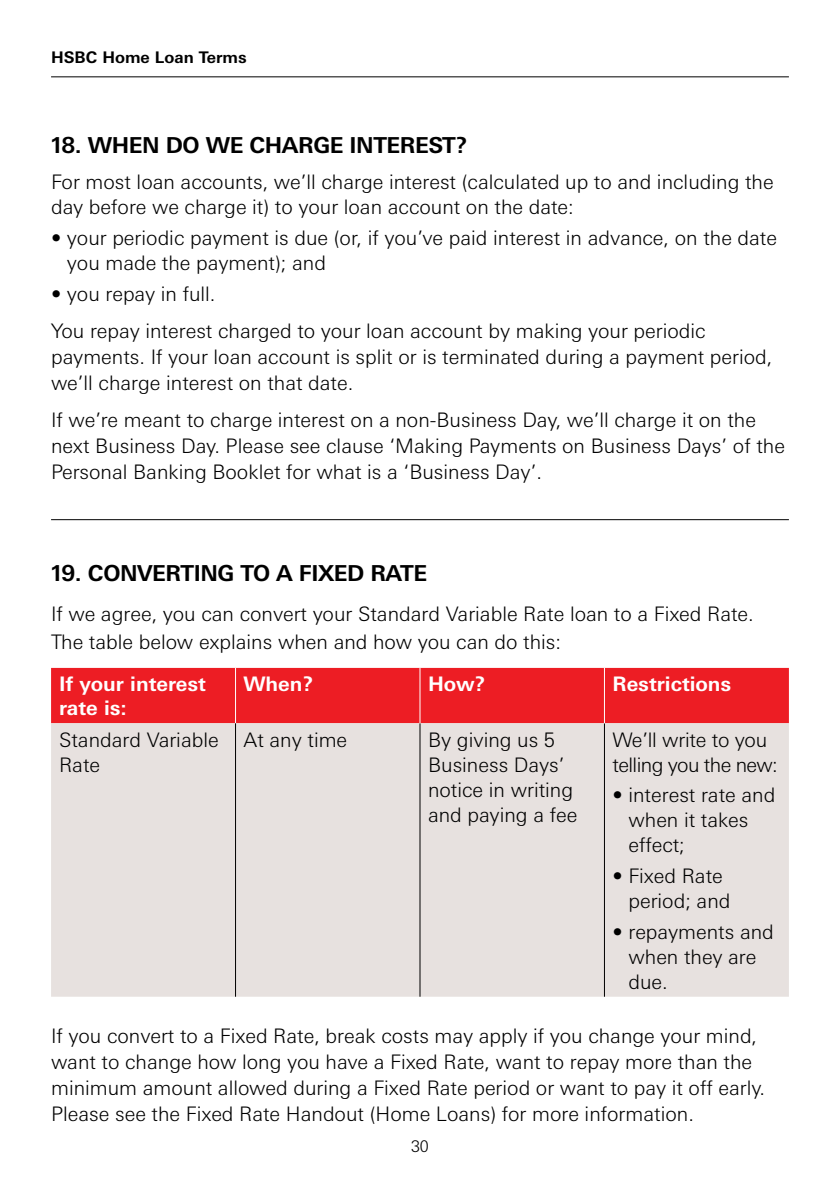
<style>
.page{position:relative;width:840px;height:1191px;background:#fff}
.page>*{position:absolute;margin:0;border:0;box-sizing:border-box;transform-origin:0 0}
.t1{font:700 22px "Univers Nextfor HSBC";letter-spacing:-.02em;color:#000}
.t2{font:300 20px/25px "Univers Nextfor HSBC";color:#000}
.t3{font:700 20px/24px "Univers Nextfor HSBC";color:#fff}
.t4{font:300 20px/25px "Univers Nextfor HSBC";letter-spacing:-.03em;color:#000}
.t5{font:700 16px "Univers Nextfor HSBC";color:#000}
.t6{font:300 16px "Univers Nextfor HSBC";color:#000}
</style>
<div class="page">
<hr style="left:51px;top:519px;width:737px;height:1px;background:#000">
<div style="left:51px;top:668px;width:737px;height:55px;background:#ed1d24"></div>
<div style="left:51px;top:723px;width:737px;height:273px;background:#e7e1df"></div>
<hr style="left:235px;top:668px;width:1px;height:55px;background:#fff">
<hr style="left:235px;top:723px;width:1px;height:273px;background:#000">
<hr style="left:419px;top:723px;width:1px;height:273px;background:#000">
<hr style="left:419px;top:668px;width:1px;height:55px;background:#fff">
<hr style="left:603px;top:723px;width:1px;height:273px;background:#000">
<hr style="left:603px;top:668px;width:1px;height:55px;background:#fff">
<hr style="left:51px;top:76px;width:737px;height:1px;background:#000">
<p class="t5" style="left:51px;top:46px;width:197px">HSBC Home Loan Terms</p>
<p class="t1" style="left:51px;top:129px;width:417px">18. WHEN DO WE CHARGE INTEREST?</p>
<p class="t2" style="left:51px;top:168px;width:723px">For most loan accounts, we’ll charge interest (calculated up to and including the day before we charge it) to your loan account on the date:</p>
<p class="t2" style="left:67px;top:224px;width:711px;text-indent:-16px">• your periodic payment is due (or, if you’ve paid interest in advance, on the date you made the payment); and</p>
<p class="t2" style="left:51px;top:273px;width:655px;line-height:37.4px">• you repay in full.<br>You repay interest charged to your loan account by making your periodic</p>
<p class="t2" style="left:51px;top:342px;width:722px;line-height:26px">payments. If your loan account is split or is terminated during a payment period, we’ll charge interest on that date.</p>
<p class="t2" style="left:51px;top:406px;width:735px;line-height:26px">If we’re meant to charge interest on a non-Business Day, we’ll charge it on the next Business Day. Please see clause ‘Making Payments on Business Days’ of the<br>Personal Banking Booklet for what is a ‘Business Day’.</p>
<p class="t1" style="left:51px;top:558px;width:377px">19. CONVERTING TO A FIXED RATE</p>
<p class="t2" style="left:51px;top:598px;width:704px;line-height:28px">If we agree, you can convert your Standard Variable Rate loan to a Fixed Rate.<br>The table below explains when and how you can do this:</p>
<p class="t3" style="left:59px;top:671px;width:148px">If your interest rate is:</p>
<p class="t3" style="left:243px;top:671px;width:71px">When?</p>
<p class="t3" style="left:428px;top:671px;width:59px">How?</p>
<p class="t3" style="left:612px;top:671px;width:120px">Restrictions</p>
<p class="t2" style="left:59px;top:725px;width:161px">Standard Variable<br>Rate</p>
<p class="t2" style="left:243px;top:725px;width:105px">At any time</p>
<p class="t2" style="left:428px;top:725px;width:151px">By giving us 5<br>Business Days’ notice in writing and paying a fee</p>
<p class="t4" style="left:612px;top:725px;width:167px">We’ll write to you telling you the new:</p>
<p class="t2" style="left:628px;top:781px;width:148px;text-indent:-16px">• interest rate and when it takes effect;</p>
<p class="t2" style="left:628px;top:862px;width:103px;text-indent:-16px">• Fixed Rate period; and</p>
<p class="t2" style="left:628px;top:917px;width:147px;text-indent:-16px">• repayments and when they are due.</p>
<p class="t2" style="left:51px;top:1021px;width:715px;line-height:26px">If you convert to a Fixed Rate, break costs may apply if you change your mind, want to change how long you have a Fixed Rate, want to repay more than the minimum amount allowed during a Fixed Rate period or want to pay it off early.<br>Please see the Fixed Rate Handout (Home Loans) for more information.</p>
<p class="t6" style="left:411px;top:1135px;width:19px">30</p>
</div>
